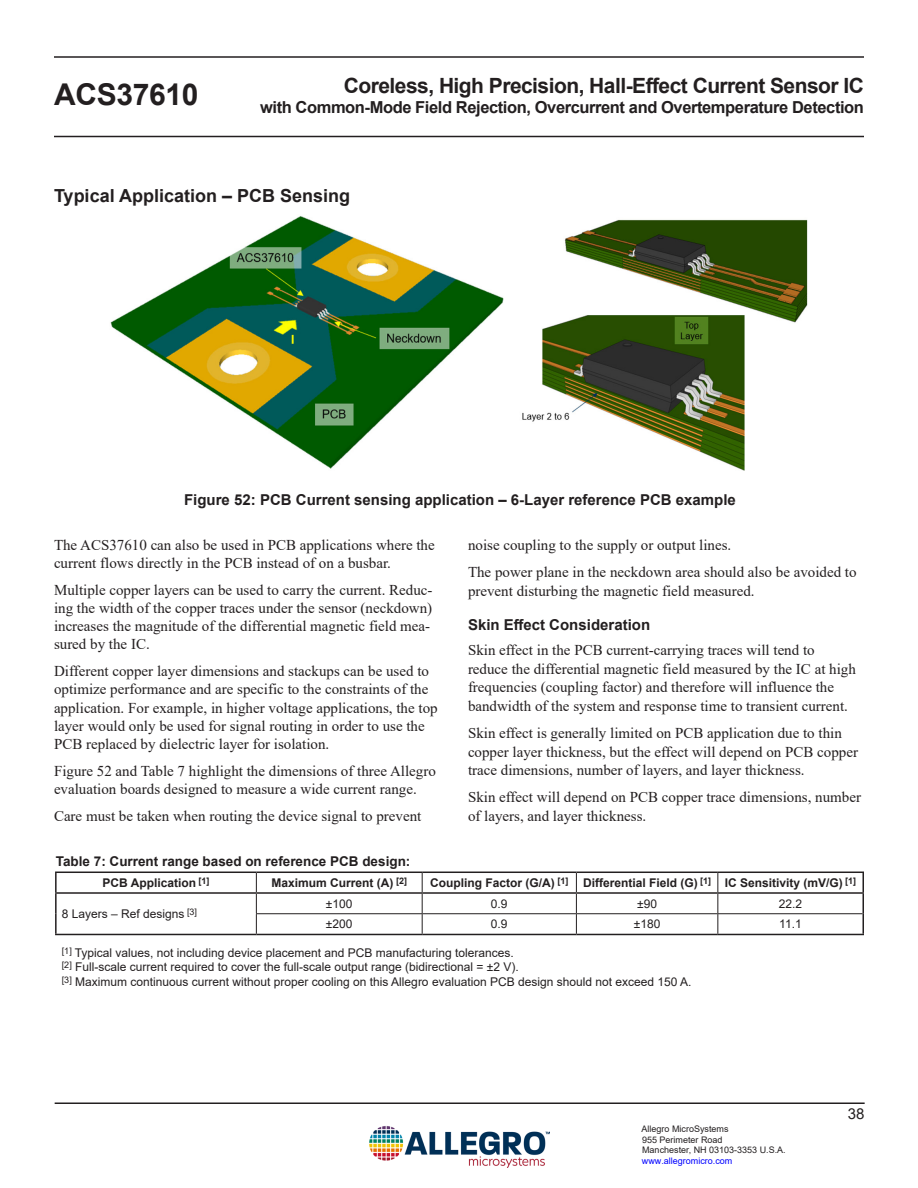
<style>
.page{position:relative;width:918px;height:1188px;background:#fff}
.page>*{position:absolute;margin:0;border:0;box-sizing:border-box;transform-origin:0 0}
.t1{font:700 30px "Arial";letter-spacing:-.01em;color:#231f20}
.t2{font:700 21px "Arial";letter-spacing:-.025em;color:#231f20}
.Heading_2{font:700 18px "Arial";color:#231f20}
.t3{font:700 16.5px "Arial";letter-spacing:-.025em;color:#231f20}
.Normal_-_Follow_Page{font:15px/18px "Times New Roman";color:#231f20}
.Heading_4{font:700 15px "Arial";color:#231f20}
.t4{font:15px "Arial";color:#231f20}
.t5{font:700 13.5px "Arial";color:#231f20}
.Table_Cell_Centered{font:12px "Arial";color:#231f20}
.Table_Cell_Centered-2{font:700 12px "Arial";color:#231f20}
.t6{font:9px/10.8px "Arial";color:#231f20}
.t7{font:9px "Arial";color:#00f}
</style>
<div class="page">
<hr style="left:55px;top:1102px;width:810px;height:2px;background:#231f20">
<hr style="left:54px;top:136px;width:810px;height:1px;background:#231f20">
<hr style="left:54px;top:56px;width:810px;height:2px;background:#231f20">
<img style="left:370px;top:1126px;width:180px;height:42px">
<img style="left:110px;top:216px;width:698px;height:255px">
<hr style="left:256px;top:913px;width:166px;height:1px;background:#231f20">
<svg style="left:256px;top:873px;width:1px;height:61px"></svg>
<hr style="left:422px;top:913px;width:154px;height:1px;background:#231f20">
<svg style="left:422px;top:873px;width:1px;height:61px"></svg>
<hr style="left:576px;top:913px;width:142px;height:1px;background:#231f20">
<svg style="left:576px;top:873px;width:1px;height:61px"></svg>
<hr style="left:718px;top:913px;width:145px;height:1px;background:#231f20">
<svg style="left:717px;top:873px;width:1px;height:61px"></svg>
<hr style="left:55px;top:892px;width:201px;height:2px;background:#231f20">
<hr style="left:55px;top:894px;width:2px;height:20px;background:#231f20">
<hr style="left:256px;top:892px;width:166px;height:2px;background:#231f20">
<hr style="left:422px;top:892px;width:154px;height:2px;background:#231f20">
<hr style="left:576px;top:892px;width:142px;height:2px;background:#231f20">
<hr style="left:718px;top:892px;width:146px;height:2px;background:#231f20">
<hr style="left:862px;top:894px;width:2px;height:20px;background:#231f20">
<hr style="left:55px;top:914px;width:2px;height:20px;background:#231f20">
<hr style="left:862px;top:914px;width:2px;height:20px;background:#231f20">
<hr style="left:55px;top:934px;width:201px;height:1px;background:#231f20">
<hr style="left:256px;top:934px;width:166px;height:1px;background:#231f20">
<hr style="left:422px;top:934px;width:154px;height:1px;background:#231f20">
<hr style="left:576px;top:934px;width:142px;height:1px;background:#231f20">
<hr style="left:718px;top:934px;width:146px;height:1px;background:#231f20">
<hr style="left:55px;top:872px;width:201px;height:1px;background:#231f20">
<svg style="left:55px;top:873px;width:2px;height:19px"></svg>
<hr style="left:256px;top:872px;width:166px;height:1px;background:#231f20">
<hr style="left:422px;top:872px;width:154px;height:1px;background:#231f20">
<hr style="left:576px;top:872px;width:142px;height:1px;background:#231f20">
<hr style="left:718px;top:872px;width:146px;height:1px;background:#231f20">
<svg style="left:862px;top:873px;width:2px;height:19px"></svg>
<h1 class="t1" style="left:54px;top:74px;width:146px">ACS37610</h1>
<h2 class="t2" style="left:344px;top:71px;width:522px">Coreless, High Precision, Hall-Effect Current Sensor IC</h2>
<p class="t3" style="left:260px;top:96px;width:605px">with Common-Mode Field Rejection, Overcurrent and Overtemperature Detection</p>
<p class="Heading_2" style="left:54px;top:183px;width:298px">Typical Application – PCB Sensing</p>
<p class="Heading_4" style="left:184px;top:489px;width:553px">Figure 52: PCB Current sensing application – 6-Layer reference PCB example</p>
<p class="Normal_-_Follow_Page" style="left:54px;top:536px;width:382px">The ACS37610 can also be used in PCB applications where the current flows directly in the PCB instead of on a busbar.</p>
<p class="Normal_-_Follow_Page" style="left:54px;top:581px;width:380px">Multiple copper layers can be used to carry the current. Reduc&shy;ing the width of the copper traces under the sensor (neckdown) increases the magnitude of the differential magnetic field mea&shy;sured by the IC.</p>
<p class="Normal_-_Follow_Page" style="left:54px;top:662px;width:385px">Different copper layer dimensions and stackups can be used to optimize performance and are specific to the constraints of the application. For example, in higher voltage applications, the top layer would only be used for signal routing in order to use the PCB replaced by dielectric layer for isolation.</p>
<p class="Normal_-_Follow_Page" style="left:54px;top:761px;width:383px">Figure 52 and Table 7 highlight the dimensions of three Allegro evaluation boards designed to measure a wide current range.</p>
<p class="Normal_-_Follow_Page" style="left:54px;top:806px;width:369px">Care must be taken when routing the device signal to prevent</p>
<p class="Normal_-_Follow_Page" style="left:468px;top:536px;width:265px">noise coupling to the supply or output lines.</p>
<p class="Normal_-_Follow_Page" style="left:468px;top:563px;width:390px;line-height:18.5px">The power plane in the neckdown area should also be avoided to prevent disturbing the magnetic field measured.</p>
<p class="Heading_4" style="left:468px;top:614px;width:184px">Skin Effect Consideration</p>
<p class="Normal_-_Follow_Page" style="left:468px;top:641px;width:389px;line-height:18.5px">Skin effect in the PCB current-carrying traces will tend to reduce the differential magnetic field measured by the IC at high frequencies (coupling factor) and therefore will influence the bandwidth of the system and response time to transient current.</p>
<p class="Normal_-_Follow_Page" style="left:468px;top:723px;width:392px;line-height:18.5px">Skin effect is generally limited on PCB application due to thin copper layer thickness, but the effect will depend on PCB copper trace dimensions, number of layers, and layer thickness.</p>
<p class="Normal_-_Follow_Page" style="left:468px;top:788px;width:395px;line-height:18.5px">Skin effect will depend on PCB copper trace dimensions, number of layers, and layer thickness.</p>
<p class="t5" style="left:56px;top:852px;width:356px">Table 7: Current range based on reference PCB design:</p>
<p class="Table_Cell_Centered-2" style="left:103px;top:874px;width:109px">PCB Application <sup>[1]</sup></p>
<p class="Table_Cell_Centered-2" style="left:272px;top:874px;width:137px">Maximum Current (A) <sup>[2]</sup></p>
<p class="Table_Cell_Centered-2" style="left:430px;top:874px;width:140px">Coupling Factor (G/A) <sup>[1]</sup></p>
<p class="Table_Cell_Centered-2" style="left:583px;top:874px;width:130px">Differential Field (G) <sup>[1]</sup></p>
<p class="Table_Cell_Centered-2" style="left:725px;top:874px;width:133px">IC Sensitivity (mV/G) <sup>[1]</sup></p>
<p class="Table_Cell_Centered" style="left:62px;top:906px;width:137px">8 Layers – Ref designs <sup>[3]</sup></p>
<p class="Table_Cell_Centered" style="left:326px;top:895px;width:28px">±100</p>
<p class="Table_Cell_Centered" style="left:491px;top:895px;width:18px">0.9</p>
<p class="Table_Cell_Centered" style="left:637px;top:895px;width:21px">±90</p>
<p class="Table_Cell_Centered" style="left:779px;top:895px;width:25px">22.2</p>
<p class="Table_Cell_Centered" style="left:326px;top:916px;width:28px">±200</p>
<p class="Table_Cell_Centered" style="left:491px;top:916px;width:18px">0.9</p>
<p class="Table_Cell_Centered" style="left:634px;top:916px;width:28px">±180</p>
<p class="Table_Cell_Centered" style="left:779px;top:916px;width:24px">11.1</p>
<p class="Table_Cell_Centered" style="left:62px;top:944px;width:453px"><sup>[1]</sup> Typical values, not including device placement and PCB manufacturing tolerances.</p>
<p class="Table_Cell_Centered" style="left:62px;top:959px;width:459px"><sup>[2]</sup> Full-scale current required to cover the full-scale output range (bidirectional = ±2 V).</p>
<p class="Table_Cell_Centered" style="left:62px;top:973px;width:631px"><sup>[3]</sup> Maximum continuous current without proper cooling on this Allegro evaluation PCB design should not exceed 150 A.</p>
<p class="t6" style="left:642px;top:1123px;width:146px">Allegro MicroSystems<br>955 Perimeter Road<br>Manchester, NH 03103-3353 U.S.A.</p>
<p class="t7" style="left:642px;top:1155px;width:92px">www.allegromicro.com</p>
<p class="t4" style="left:848px;top:1103px;width:18px">38</p>
</div>
